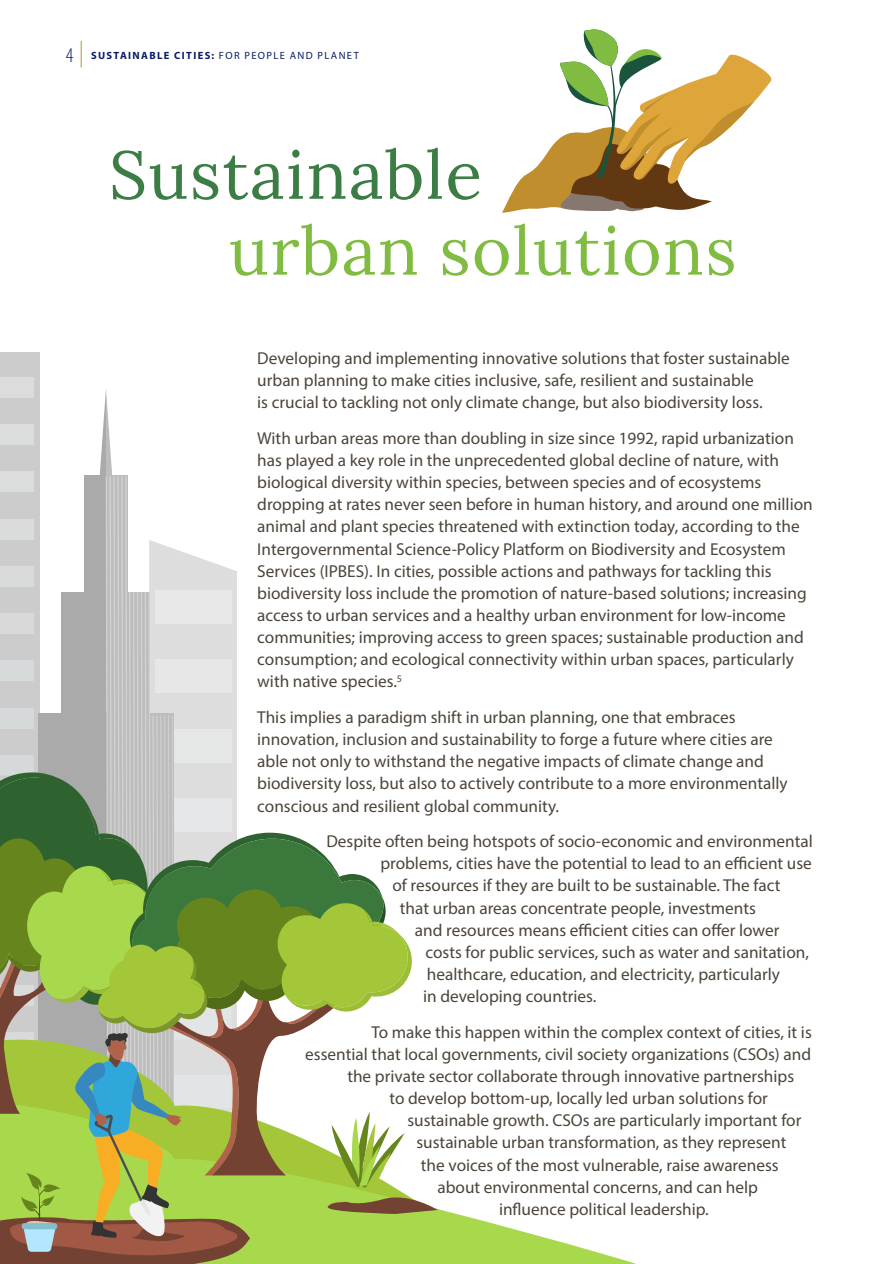
<style>
.page{position:relative;width:894px;height:1264px;background:#fff}
.page>*{position:absolute;margin:0;border:0;box-sizing:border-box;transform-origin:0 0}
.A-Head{font:67.5px "Lora";letter-spacing:.02em;color:#80bc41}
.A-Head-2{font:67.5px "Lora";letter-spacing:.02em;color:#3c7d45}
.Text_copy{font:17.25px/22.2px "Myriad Pro";color:#4c443a}
.t1{font:700 10.5px "Myriad Pro";letter-spacing:.13em;color:#0a1c66}
.s1{font-weight:300;font-stretch:condensed;font-size:21px}
.s2{font-weight:400}
</style>
<div class="page">
<div style="left:0;top:352px;width:39px;height:859px;background:#ccc"></div>
<div style="left:0;top:377px;width:34px;height:21px;background:#dcdcdc"></div>
<svg style="left:502px;top:29px;width:270px;height:184px"></svg>
<svg style="left:437px;top:1209px;width:199px;height:55px;fill:#a8d94d"></svg>
<svg style="left:0;top:388px;width:437px;height:876px"></svg>
<svg style="left:81px;top:41px;width:1px;height:27px"></svg>
<p class="t1" style="left:66px;top:48px;width:294px"><span class="s1">4</span> SUSTAINABLE CITIES: <span class="s2">FOR PEOPLE AND PLANET</span></p>
<p class="A-Head-2" style="left:109px;top:124px;width:374px">Sustainable</p>
<p class="A-Head" style="left:228px;top:199px;width:509px">urban solutions</p>
<p class="Text_copy" style="left:257px;top:347px;width:534px">Developing and implementing innovative solutions that foster sustainable urban planning to make cities inclusive, safe, resilient and sustainable<br>is crucial to tackling not only climate change, but also biodiversity loss.</p>
<p class="Text_copy" style="left:257px;top:427px;width:556px">With urban areas more than doubling in size since 1992, rapid urbanization has played a key role in the unprecedented global decline of nature, with biological diversity within species, between species and of ecosystems dropping at rates never seen before in human history, and around one million animal and plant species threatened with extinction today, according to the Intergovernmental Science-Policy Platform on Biodiversity and Ecosystem Services (IPBES). In cities, possible actions and pathways for tackling this biodiversity loss include the promotion of nature-based solutions; increasing access to urban services and a healthy urban environment for low-income communities; improving access to green spaces; sustainable production and consumption; and ecological connectivity within urban spaces, particularly with native species.<sup>5</sup></p>
<p class="Text_copy" style="left:257px;top:706px;width:531px">This implies a paradigm shift in urban planning, one that embraces innovation, inclusion and sustainability to forge a future where cities are able not only to withstand the negative impacts of climate change and biodiversity loss, but also to actively contribute to a more environmentally conscious and resilient global community.</p>
<p class="Text_copy" style="left:326px;top:830px;width:488px">Despite often being hotspots of socio-economic and environmental</p>
<p class="Text_copy" style="left:380px;top:852px;width:433px">problems, cities have the potential to lead to an efficient use</p>
<p class="Text_copy" style="left:392px;top:874px;width:389px">of resources if they are built to be sustainable. The fact</p>
<p class="Text_copy" style="left:400px;top:896px;width:357px">that urban areas concentrate people, investments</p>
<p class="Text_copy" style="left:415px;top:918px;width:366px">and resources means efficient cities can offer lower</p>
<p class="Text_copy" style="left:425px;top:940px;width:385px">costs for public services, such as water and sanitation,</p>
<p class="Text_copy" style="left:427px;top:963px;width:354px">healthcare, education, and electricity, particularly</p>
<p class="Text_copy" style="left:423px;top:985px;width:175px">in developing countries.</p>
<p class="Text_copy" style="left:371px;top:1020px;width:442px">To make this happen within the complex context of cities, it is</p>
<p class="Text_copy" style="left:305px;top:1042px;width:507px">essential that local governments, civil society organizations (CSOs) and</p>
<p class="Text_copy" style="left:347px;top:1065px;width:448px">the private sector collaborate through innovative partnerships</p>
<p class="Text_copy" style="left:389px;top:1087px;width:380px">to develop bottom-up, locally led urban solutions for</p>
<p class="Text_copy" style="left:407px;top:1109px;width:395px">sustainable growth. CSOs are particularly important for</p>
<p class="Text_copy" style="left:416px;top:1131px;width:371px">sustainable urban transformation, as they represent</p>
<p class="Text_copy" style="left:421px;top:1153px;width:359px">the voices of the most vulnerable, raise awareness</p>
<p class="Text_copy" style="left:437px;top:1175px;width:322px">about environmental concerns, and can help</p>
<p class="Text_copy" style="left:499px;top:1197px;width:211px">influence political leadership.</p>
</div>
